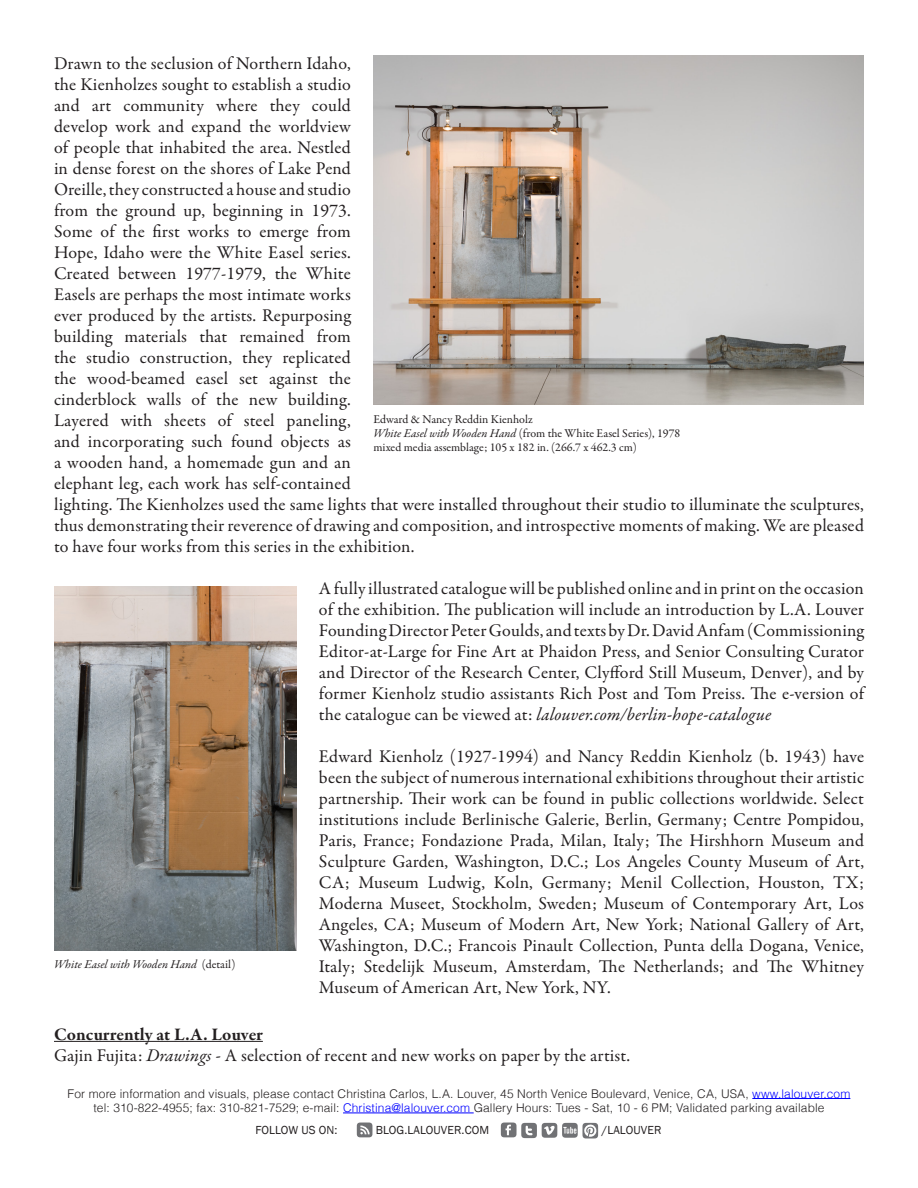
<style>
.page{position:relative;width:918px;height:1188px;background:#fff}
.page>*{position:absolute;margin:0;border:0;box-sizing:border-box;transform-origin:0 0}
.Body_Text{font:18px/21px "Garamond Premr Pro";letter-spacing:.01em;color:#231f20;text-align:justify}
.Body_Text-2{font:700 18px "Garamond Premr Pro";letter-spacing:.005em;color:#231f20}
.t1{font:300 12px/14.4px "Helvetica";letter-spacing:.01em;color:#231f20;text-align:center}
.t2{font:12px "Garamond Premr Pro";color:#231f20}
.t3{font:12px "Franklin Gothic";letter-spacing:.01em;color:#231f20}
.t4{font:italic 12px "Garamond Premr Pro";color:#231f20}
.s1{font-style:italic}
.s2{font-style:normal}
.s3{color:#00f}
</style>
<div class="page">
<hr style="left:752px;top:1098px;width:98px;height:1px;background:#00f">
<hr style="left:343px;top:1113px;width:131px;height:1px;background:#00f">
<img style="left:54px;top:587px;width:242px;height:364px">
<svg style="left:357px;top:1123px;width:15px;height:14px"></svg>
<svg style="left:501px;top:1123px;width:97px;height:16px"></svg>
<img style="left:373px;top:56px;width:491px;height:349px">
<hr style="left:54px;top:1041px;width:209px;height:1px;background:#231f20">
<p class="Body_Text" style="left:54px;top:53px;width:812px;text-align:left">Drawn to the seclusion of Northern Idaho,<br>the Kienholzes sought to establish a studio<br>and art community where they could<br>develop work and expand the worldview<br>of people that inhabited the area. Nestled<br>in dense forest on the shores of Lake Pend<br>Oreille, they constructed a house and studio<br>from the ground up, beginning in 1973.<br>Some of the first works to emerge from<br>Hope, Idaho were the White Easel series.<br>Created between 1977-1979, the White<br>Easels are perhaps the most intimate works<br>ever produced by the artists. Repurposing<br>building materials that remained from<br>the studio construction, they replicated<br>the wood-beamed easel set against the<br>cinderblock walls of the new building.<br>Layered with sheets of steel paneling,<br>and incorporating such found objects as<br>a wooden hand, a homemade gun and an<br>elephant leg, each work has self-contained<br>lighting. The Kienholzes used the same lights that were installed throughout their studio to illuminate the sculptures, thus demonstrating their reverence of drawing and composition, and introspective moments of making. We are pleased to have four works from this series in the exhibition.</p>
<p class="Body_Text" style="left:319px;top:578px;width:547px">A fully illustrated catalogue will be published online and in print on the occasion of the exhibition. The publication will include an introduction by L.A. Louver Founding Director Peter Goulds, and texts by Dr. David Anfam (Commissioning Editor-at-Large for Fine Art at Phaidon Press, and Senior Consulting Curator and Director of the Research Center, Clyfford Still Museum, Denver), and by former Kienholz studio assistants Rich Post and Tom Preiss. The e-version of the catalogue can be viewed at: <span class="s1">lalouver.com/berlin-hope-catalogue</span></p>
<p class="Body_Text" style="left:319px;top:746px;width:547px">Edward Kienholz (1927-1994) and Nancy Reddin Kienholz (b. 1943) have been the subject of numerous international exhibitions throughout their artistic partnership. Their work can be found in public collections worldwide. Select institutions include Berlinische Galerie, Berlin, Germany; Centre Pompidou, Paris, France; Fondazione Prada, Milan, Italy; The Hirshhorn Museum and Sculpture Garden, Washington, D.C.; Los Angeles County Museum of Art, CA; Museum Ludwig, Koln, Germany; Menil Collection, Houston, TX; Moderna Museet, Stockholm, Sweden; Museum of Contemporary Art, Los Angeles, CA; Museum of Modern Art, New York; National Gallery of Art, Washington, D.C.; Francois Pinault Collection, Punta della Dogana, Venice, Italy; Stedelijk Museum, Amsterdam, The Netherlands; and The Whitney Museum of American Art, New York, NY.</p>
<p class="t2" style="left:373px;top:412px;width:161px">Edward &amp; Nancy Reddin Kienholz</p>
<p class="t2" style="left:373px;top:426px;width:309px"><span class="s1">White Easel with Wooden Hand</span> (from the White Easel Series), 1978</p>
<p class="t2" style="left:373px;top:440px;width:265px">mixed media assemblage; 105 x 182 in. (266.7 x 462.3 cm)</p>
<p class="t4" style="left:54px;top:956px;width:183px">White Easel with Wooden Hand <span class="s2">(detail)</span></p>
<p class="Body_Text-2" style="left:54px;top:1023px;width:210px">Concurrently at L.A. Louver</p>
<p class="Body_Text" style="left:54px;top:1045px;width:578px">Gajin Fujita: <span class="s1">Drawings -</span> A selection of recent and new works on paper by the artist.</p>
<p class="t1" style="left:68px;top:1086px;width:784px">For more information and visuals, please contact Christina Carlos, L.A. Louver, 45 North Venice Boulevard, Venice, CA, USA, <span class="s3">www.lalouver.com </span>tel: 310-822-4955; fax: 310-821-7529; e-mail: <span class="s3">Christina@lalouver.com</span> Gallery Hours: Tues - Sat, 10 - 6 PM; Validated parking available</p>
<p class="t3" style="left:255px;top:1123px;width:84px">FOLLOW US ON:</p>
<p class="t3" style="left:376px;top:1122px;width:115px">BLOG.LALOUVER.COM</p>
<p class="t3" style="left:602px;top:1122px;width:61px">/LALOUVER</p>
</div>
